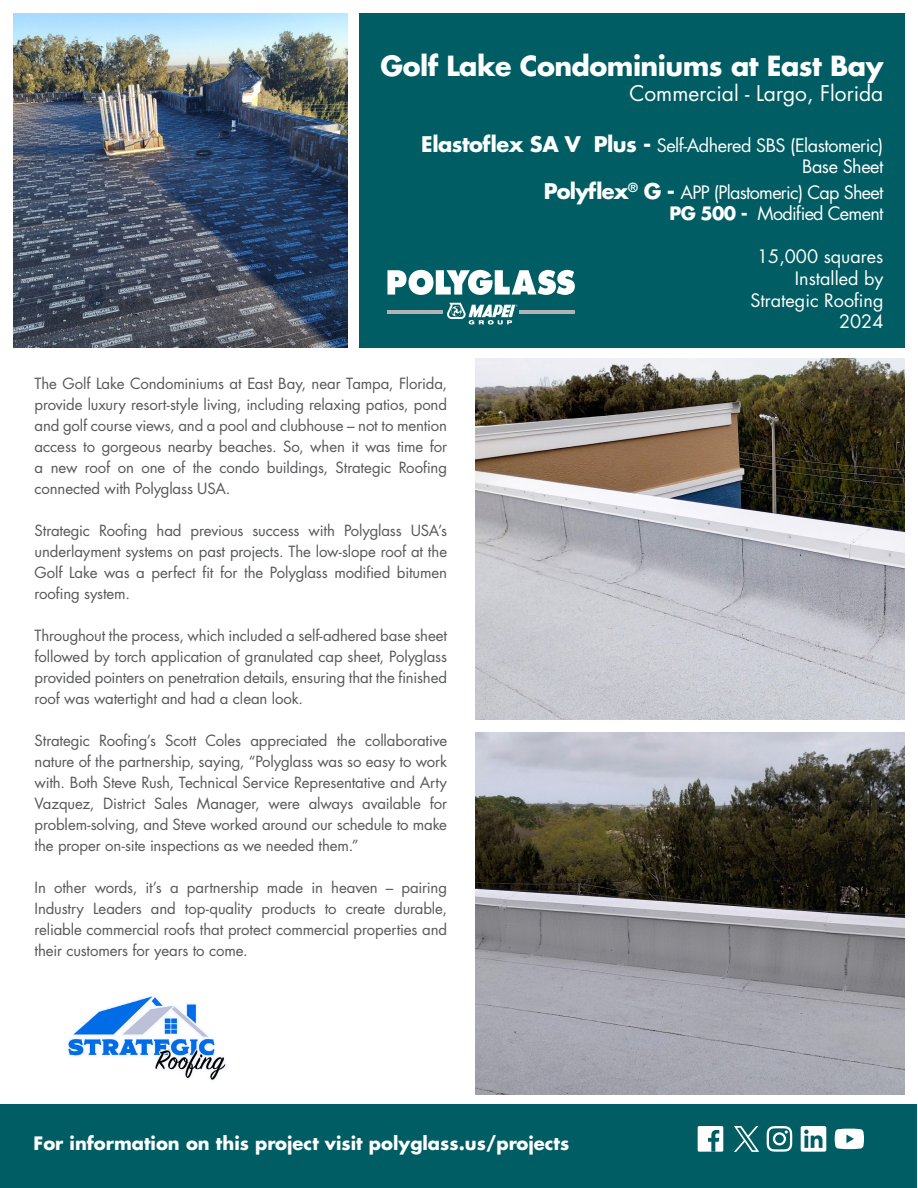
<style>
.page{position:relative;width:918px;height:1188px;background:#fff}
.page>*{position:absolute;margin:0;border:0;box-sizing:border-box;transform-origin:0 0}
.t1{font:700 27px "Futura Std";letter-spacing:-.02em;color:#fff}
.t2{font:21px "Futura Std";color:#fff}
.t3{font:18px/21.6px "Futura Std";letter-spacing:-.025em;color:#fff;text-align:right}
.t4{font:700 18px "Futura Std";color:#fff}
.t5{font:18px/21.6px "Futura Std";color:#fff;text-align:right}
.t6{font:15px/21px "Futura Std";letter-spacing:-.01em;color:#57585a;text-align:justify}
.s1{font-weight:700;font-size:21px}
.s2{font-weight:700}
</style>
<div class="page">
<div style="left:359px;top:14px;width:545px;height:334px;background:#005d63"></div>
<img style="left:14px;top:14px;width:334px;height:334px">
<img style="left:475px;top:358px;width:429px;height:362px">
<img style="left:475px;top:732px;width:429px;height:362px">
<div style="left:1px;top:1104px;width:916px;height:83px;background:#005d63"></div>
<svg style="left:387px;top:270px;width:188px;height:25px"></svg>
<hr style="left:387px;top:311px;width:56px;height:3px;background:#b4b2b2">
<hr style="left:519px;top:311px;width:56px;height:3px;background:#b4b2b2">
<svg style="left:447px;top:303px;width:71px;height:22px"></svg>
<div style="left:698px;top:1126px;width:25px;height:26px;background:#fff"></div>
<svg style="left:708px;top:1130px;width:11px;height:22px"></svg>
<svg style="left:767px;top:1126px;width:25px;height:26px"></svg>
<div style="left:801px;top:1126px;width:25px;height:26px;background:#fff;border-radius:2px"></div>
<svg style="left:804px;top:1130px;width:19px;height:18px"></svg>
<svg style="left:835px;top:1129px;width:29px;height:20px"></svg>
<svg style="left:734px;top:1126px;width:25px;height:26px"></svg>
<img style="left:68px;top:996px;width:158px;height:84px">
<p class="t1" style="left:381px;top:48px;width:504px">Golf Lake Condominiums at East Bay</p>
<p class="t2" style="left:629px;top:80px;width:256px">Commercial - Largo, Florida</p>
<p class="t3" style="left:421px;top:135px;width:464px"><span class="s1">Elastoflex SA V Plus -</span> Self-Adhered SBS (Elastomeric)<br>Base Sheet</p>
<p class="t3" style="left:544px;top:181px;width:341px"><span class="s1">Polyflex</span><sup>®</sup> <span class="s1">G -</span> APP (Plastomeric) Cap Sheet</p>
<p class="t3" style="left:670px;top:203px;width:215px"><span class="s2">PG 500 -</span> Modified Cement</p>
<p class="t5" style="left:757px;top:246px;width:128px">15,000 squares</p>
<p class="t5" style="left:750px;top:268px;width:135px">Installed by<br>Strategic Roofing</p>
<p class="t3" style="left:839px;top:311px;width:46px">2024</p>
<p class="t6" style="left:35px;top:373px;width:414px">The Golf Lake Condominiums at East Bay, near Tampa, Florida, provide luxury resort-style living, including relaxing patios, pond and golf course views, and a pool and clubhouse – not to mention access to gorgeous nearby beaches. So, when it was time for a new roof on one of the condo buildings, Strategic Roofing connected with Polyglass USA.</p>
<p class="t6" style="left:35px;top:520px;width:414px">Strategic Roofing had previous success with Polyglass USA’s underlayment systems on past projects. The low-slope roof at the Golf Lake was a perfect fit for the Polyglass modified bitumen roofing system.</p>
<p class="t6" style="left:35px;top:625px;width:414px">Throughout the process, which included a self-adhered base sheet followed by torch application of granulated cap sheet, Polyglass provided pointers on penetration details, ensuring that the finished roof was watertight and had a clean look.</p>
<p class="t6" style="left:35px;top:730px;width:414px">Strategic Roofing’s Scott Coles appreciated the collaborative nature of the partnership, saying, “Polyglass was so easy to work with. Both Steve Rush, Technical Service Representative and Arty Vazquez, District Sales Manager, were always available for problem-solving, and Steve worked around our schedule to make the proper on-site inspections as we needed them.”</p>
<p class="t6" style="left:35px;top:877px;width:414px">In other words, it’s a partnership made in heaven – pairing Industry Leaders and top-quality products to create durable, reliable commercial roofs that protect commercial properties and their customers for years to come.</p>
<p class="t4" style="left:34px;top:1131px;width:537px">For information on this project visit polyglass.us/projects</p>
</div>
